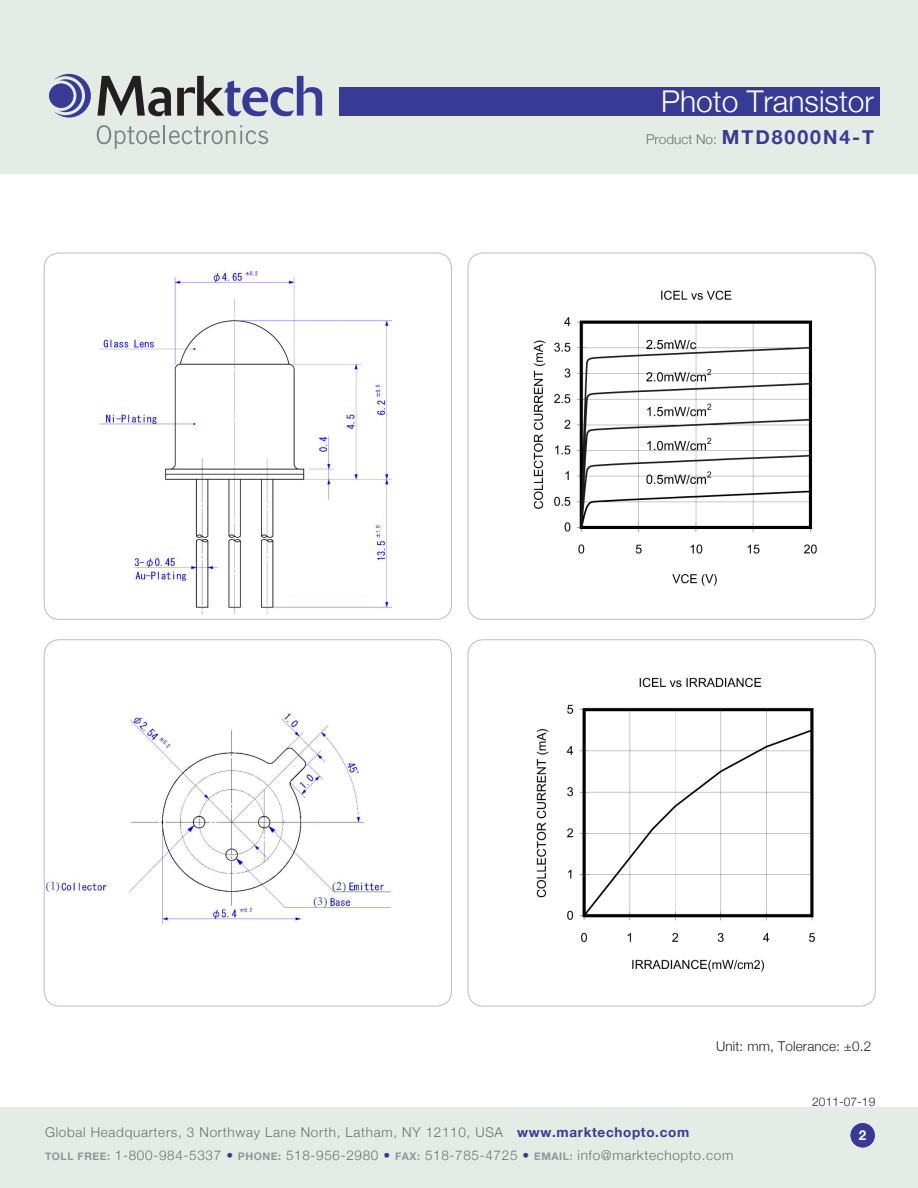
<style>
.page{position:relative;width:918px;height:1188px;background:#fff}
.page>*{position:absolute;margin:0;border:0;box-sizing:border-box;transform-origin:0 0}
.t1{font:300 30px "Helvetica Neue";color:#fff}
.t2{font:700 19.5px "Helvetica Neue";letter-spacing:.1em;color:#383b95}
.t3{font:300 13.5px/22.5px "Helvetica Neue";letter-spacing:.05em;color:#6d6e71}
.t4{font:300 13.5px "Helvetica Neue";letter-spacing:.01em;color:#231f20}
.t5{font:700 13.5px "Helvetica Neue";color:#fff}
.t6{font:300 12px "Helvetica Neue";letter-spacing:.01em;color:#231f20}
.s1{font-weight:300;font-size:13.5px;color:#6d6e71}
.s2{font-weight:700;color:#383b95}
.s3{font-weight:700;font-size:10.5px;color:#939598}
.s4{color:#383b95}
</style>
<div class="page">
<div style="left:0;top:1107px;width:918px;height:81px;background:#e5ece6"></div>
<div style="left:0;top:0;width:918px;height:173px;background:#e5ece6"></div>
<div style="left:340px;top:87px;width:540px;height:28px;background:#383b95"></div>
<svg style="left:97px;top:125px;width:171px;height:24px"></svg>
<svg style="left:54px;top:74px;width:37px;height:44px"></svg>
<div style="left:49px;top:84px;width:24px;height:24px;background:#383b95;border-radius:50%"></div>
<svg style="left:97px;top:76px;width:74px;height:40px"></svg>
<svg style="left:177px;top:76px;width:145px;height:40px"></svg>
<div style="left:851px;top:1123px;width:24px;height:24px;background:#383b95;border-radius:50%"></div>
<img style="left:536px;top:677px;width:279px;height:295px">
<img style="left:99px;top:270px;width:294px;height:343px">
<img style="left:533px;top:290px;width:284px;height:296px">
<img style="left:47px;top:711px;width:346px;height:215px">
<h1 class="t1" style="left:661px;top:90px;width:214px">Photo Transistor</h1>
<h2 class="t2" style="left:646px;top:130px;width:229px"><span class="s1">Product No:</span> MTD8000N4-T</h2>
<p class="t4" style="left:716px;top:1038px;width:157px">Unit: mm, Tolerance: ±0.2</p>
<p class="t3" style="left:45px;top:1122px;width:690px">Global Headquarters, 3 Northway Lane North, Latham, NY 12110, USA <span class="s2">www.marktechopto.com<br></span><span class="s3">TOLL FREE:</span> 1-800-984-5337 <span class="s4">•</span> <span class="s3">PHONE:</span> 518-956-2980 <span class="s4">•</span> <span class="s3">FAX:</span> 518-785-4725 <span class="s4">•</span> <span class="s3">EMAIL:</span> info@marktechopto.com</p>
<p class="t6" style="left:812px;top:1097px;width:65px">2011-07-19</p>
<p class="t5" style="left:859px;top:1130px;width:9px">2</p>
</div>
